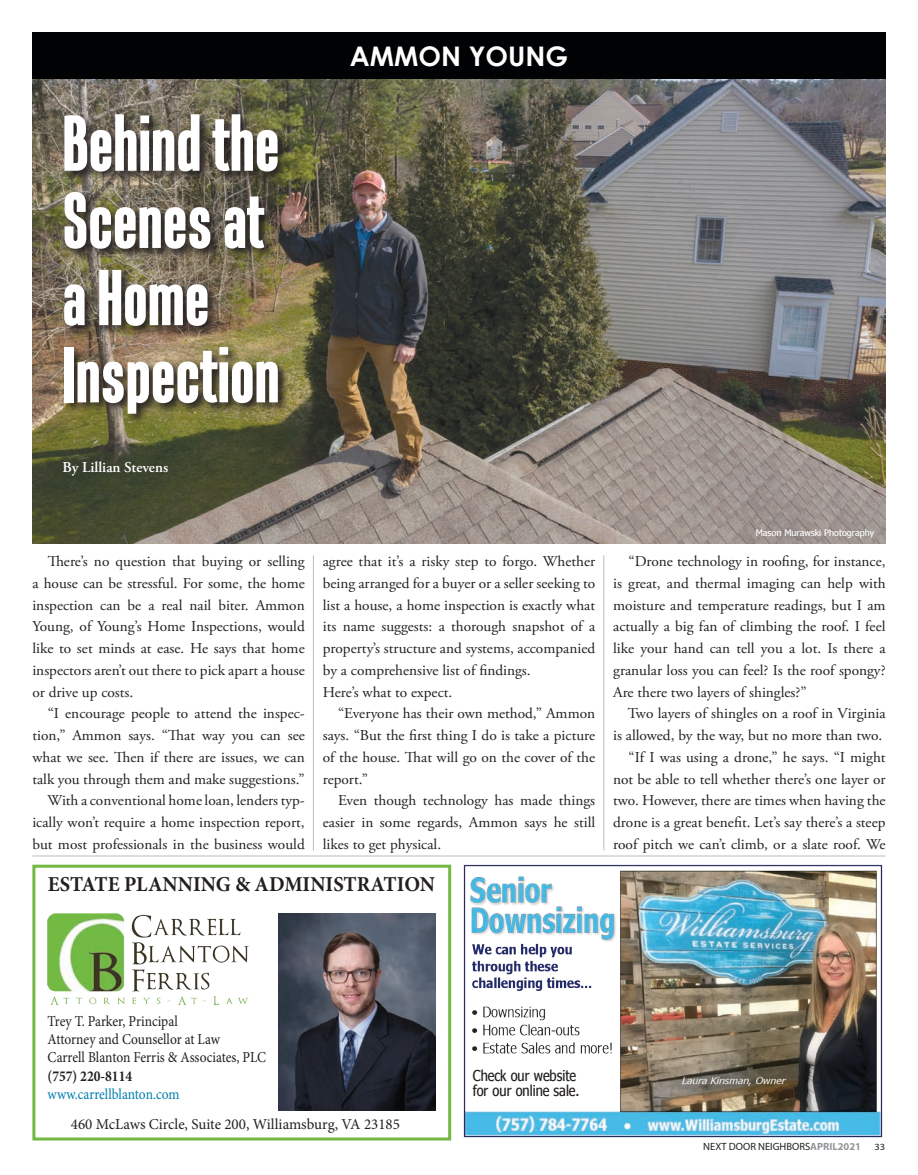
<style>
.page{position:relative;width:918px;height:1175px;background:#fff}
.page>*{position:absolute;margin:0;border:0;box-sizing:border-box;transform-origin:0 0}
.t1{font:700 77.1px/77.1px "Tandelle";color:#fff;scale:1.05 1}
.t2{font:700 27px "Century Gothic";color:#fff}
.t3{font:700 21.15px "Minion Pro";color:#231f20}
.t4{font:15.15px/18.1px "Minion Pro";letter-spacing:-.005em;color:#231f20;scale:.89 1}
.t5{font:15.15px "Minion Pro";letter-spacing:-.005em;color:#231f20}
.t6{font:15.15px "Minion Pro";letter-spacing:-.005em;color:#007eae;scale:.89 1}
.t7{font:700 15.15px "Minion Pro";color:#231f20;scale:.89 1}
.t8{font:15px/21.8px "Adobe Garamond Pro";color:#231f20;text-align:justify}
.t9{font:15px/15px "Nina";color:#231f20}
.t10{font:600 15px "Adobe Garamond Pro";color:#fff}
.t11{font:10.5px "Myriad Pro";color:#231f20}
.t12{font:9.45px "Myriad Pro";color:#231f20;scale:1.11 1}
.t13{font:8.85px "Nina";color:#fff;scale:1.18 1}
.s1{font-weight:700;color:#939598}
</style>
<div class="page">
<img style="left:32px;top:79px;width:854px;height:465px">
<div style="left:32px;top:32px;width:854px;height:47px;background:#010203"></div>
<svg style="left:62px;top:111px;width:228px;height:315px;background:#645b46"></svg>
<img style="left:463px;top:864px;width:420px;height:274px">
<img style="left:278px;top:913px;width:157px;height:197px">
<div style="left:32px;top:864px;width:419px;height:276px;border:3px solid #73b943"></div>
<img style="left:48px;top:913px;width:201px;height:91px">
<hr style="left:313px;top:555px;width:1px;height:295px;background:#bcbdc0">
<hr style="left:603px;top:555px;width:1px;height:295px;background:#bcbdc0">
<hr style="left:32px;top:855px;width:854px;height:1px;background:#bcbdc0">
<h1 class="t1" style="left:63px;top:104px;width:208px">Behind the<br>Scenes at a Home<br>Inspection</h1>
<p class="t10" style="left:63px;top:458px;width:107px">By Lillian Stevens</p>
<h2 class="t2" style="left:350px;top:35px;width:220px">AMMON YOUNG</h2>
<p class="t8" style="left:32px;top:551px;width:274px;text-indent:15px">There’s no question that buying or selling a house can be stressful. For some, the home inspection can be a real nail biter. Ammon Young, of Young’s Home Inspections, would like to set minds at ease. He says that home inspectors aren’t out there to pick apart a house or drive up costs.</p>
<p class="t8" style="left:32px;top:703px;width:274px;text-align:right">“I encourage people to attend the inspec&shy;tion,” Ammon says. “That way you can see what we see. Then if there are issues, we can talk you through them and make suggestions.” With a conventional home loan, lenders typ&shy;ically won’t require a home inspection report, but most professionals in the business would</p>
<p class="t8" style="left:323px;top:551px;width:274px;text-align:left">agree that it’s a risky step to forgo. Whether being arranged for a buyer or a seller seeking to list a house, a home inspection is exactly what its name suggests: a thorough snapshot of a property’s structure and systems, accompanied by a comprehensive list of findings.<br>Here’s what to expect.</p>
<p class="t8" style="left:323px;top:703px;width:274px;text-indent:15px">“Everyone has their own method,” Ammon says. “But the first thing I do is take a picture of the house. That will go on the cover of the report.”</p>
<p class="t8" style="left:323px;top:790px;width:274px;text-indent:15px">Even though technology has made things easier in some regards, Ammon says he still likes to get physical.</p>
<h3 class="t3" style="left:48px;top:869px;width:389px">ESTATE PLANNING &amp; ADMINISTRATION</h3>
<p class="t13" style="left:756px;top:527px;width:102px">Mason Murawski Photography</p>
<p class="t8" style="left:613px;top:551px;width:274px;text-indent:15px">“Drone technology in roofing, for instance, is great, and thermal imaging can help with moisture and temperature readings, but I am actually a big fan of climbing the roof. I feel like your hand can tell you a lot. Is there a granular loss you can feel? Is the roof spongy?<br>Are there two layers of shingles?”</p>
<p class="t8" style="left:613px;top:703px;width:274px;text-align:right">Two layers of shingles on a roof in Virginia<br>is allowed, by the way, but no more than two. “If I was using a drone,” he says. “I might not be able to tell whether there’s one layer or two. However, there are times when having the drone is a great benefit. Let’s say there’s a steep roof pitch we can’t climb, or a slate roof. We</p>
<p class="t4" style="left:48px;top:1012px;width:247px">Trey T. Parker, Principal<br>Attorney and Counsellor at Law<br>Carrell Blanton Ferris &amp; Associates, PLC</p>
<p class="t7" style="left:48px;top:1065px;width:97px">(757) 220-8114</p>
<p class="t6" style="left:48px;top:1083px;width:150px">www.carrellblanton.com</p>
<p class="t5" style="left:71px;top:1113px;width:331px">460 McLaws Circle, Suite 200, Williamsburg, VA 23185</p>
<p class="t9" style="left:473px;top:1067px;width:108px">Check our website for our online sale.</p>
<p class="t11" style="left:703px;top:1140px;width:159px">NEXT DOOR NEIGHBORS<span class="s1">APRIL2021</span></p>
<p class="t12" style="left:874px;top:1141px;width:11px">33</p>
</div>
